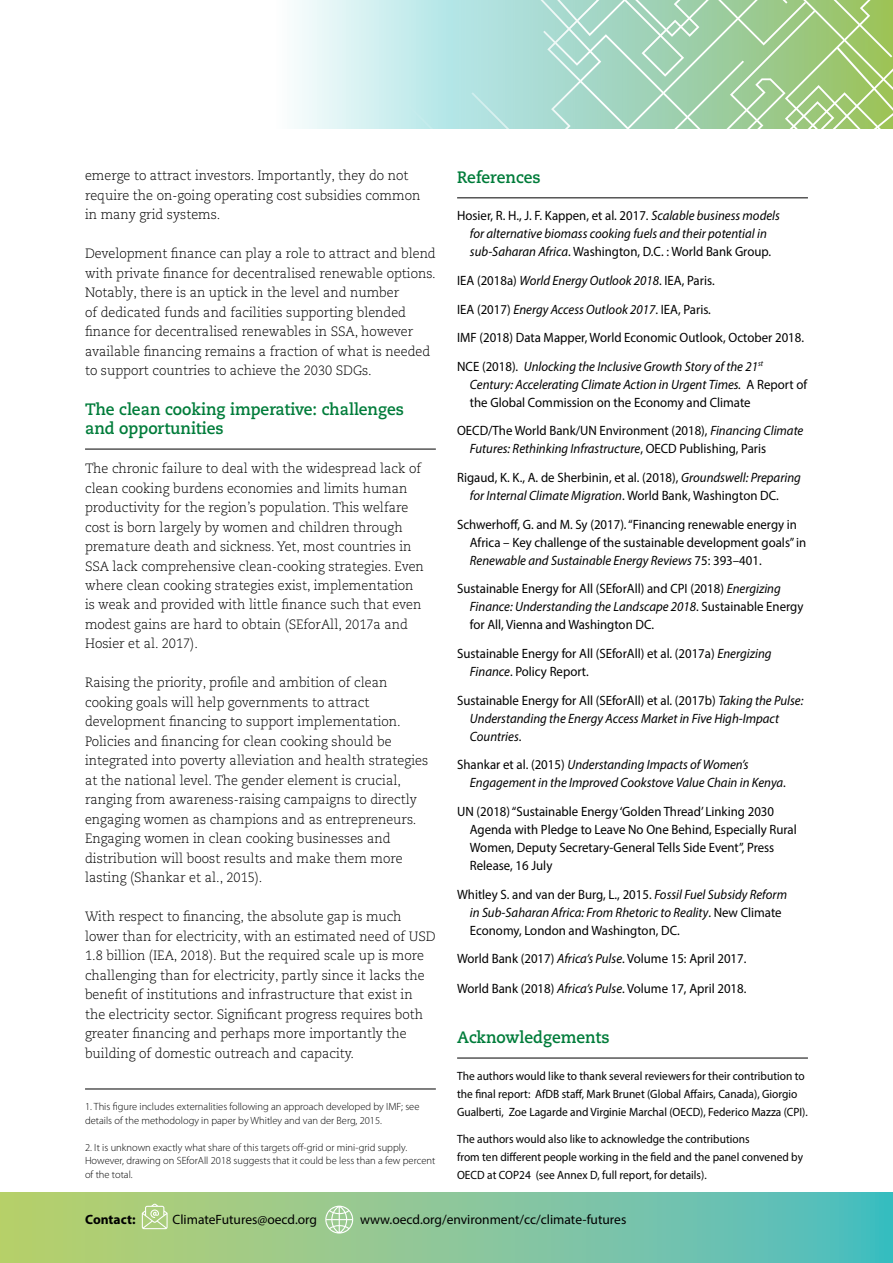
<style>
.page{position:relative;width:893px;height:1263px;background:#fff}
.page>*{position:absolute;margin:0;border:0;box-sizing:border-box;transform-origin:0 0}
.t1{font:700 16.5px/19.5px "Caecilia LT Pro 75";color:#007c3a;scale:.95 1}
.t2{font:300 13.5px/19.5px "Caecilia LT Pro 45";color:#000;scale:.95 1}
.t3{font:13.5px/18px "Myriad Pro";color:#000;scale:.95 1}
.t4{font:italic 13.5px/18px "Myriad Pro";color:#000;scale:.95 1}
.t5{font:13.5px "Myriad Pro";color:#000}
.t6{font:700 13.5px "Myriad Pro";color:#000}
.t7{font:12px/18px "Myriad Pro";color:#000;scale:.95 1}
.t8{font:300 10.5px/13.5px "Myriad Pro";color:#000}
.s1{font-style:normal}
.s2{font-style:italic}
</style>
<div class="page">
<svg style="left:0;top:1192px;width:893px;height:71px;background:#88c698"></svg>
<hr style="left:85px;top:449px;width:351px;height:1px;background:#000">
<hr style="left:457px;top:198px;width:351px;height:1px;background:#000">
<hr style="left:457px;top:1058px;width:351px;height:1px;background:#000">
<svg style="left:297px;top:0;width:110px;height:129px;background:#dcf3f3"></svg>
<svg style="left:407px;top:0;width:486px;height:129px;background:#aad6b6"></svg>
<hr style="left:85px;top:1089px;width:351px;height:1px;background:#000">
<svg style="left:325px;top:1206px;width:28px;height:27px"></svg>
<svg style="left:142px;top:1203px;width:26px;height:26px"></svg>
<p class="t1" style="left:457px;top:167px;width:90px">References</p>
<p class="t4" style="left:457px;top:207px;width:341px;text-align:center"><span class="s1">Hosier, R. H., J. F. Kappen, et al. 2017.</span> Scalable business models for alternative biomass cooking fuels and their potential in sub-Saharan Africa<span class="s1">. Washington, D.C. : World Bank Group.</span></p>
<p class="t3" style="left:457px;top:266px;width:367px;line-height:28.7px">IEA (2018a) <span class="s2">World Energy Outlook 2018</span>. IEA, Paris.<br>IEA (2017) <span class="s2">Energy Access Outlook 2017</span>. IEA, Paris.<br>IMF (2018) Data Mapper, World Economic Outlook, October 2018.<br>NCE (2018). <span class="s2">Unlocking the Inclusive Growth Story of the 21</span><sup>st</sup></p>
<p class="t3" style="left:470px;top:375px;width:357px"><span class="s2">Century: Accelerating Climate Action in Urgent Times.</span> A Report of the Global Commission on the Economy and Climate</p>
<p class="t3" style="left:470px;top:422px;width:353px;text-indent:-13px">OECD/The World Bank/UN Environment (2018), <span class="s2">Financing Climate<br>Futures: Rethinking Infrastructure</span>, OECD Publishing, Paris</p>
<p class="t3" style="left:470px;top:468px;width:350px;text-indent:-13px">Rigaud, K. K., A. de Sherbinin, et al. (2018), <span class="s2">Groundswell: Preparing for Internal Climate Migration</span>. World Bank, Washington DC.</p>
<p class="t3" style="left:470px;top:515px;width:355px;text-indent:-13px">Schwerhoff, G. and M. Sy (2017). “Financing renewable energy in<br>Africa – Key challenge of the sustainable development goals” in<br><span class="s2">Renewable and Sustainable Energy Reviews</span> 75: 393–401.</p>
<p class="t3" style="left:470px;top:580px;width:353px;text-indent:-13px">Sustainable Energy for All (SEforAll) and CPI (2018) <span class="s2">Energizing<br>Finance: Understanding the Landscape 2018</span>. Sustainable Energy for All, Vienna and Washington DC.</p>
<p class="t3" style="left:470px;top:644px;width:319px;text-indent:-13px">Sustainable Energy for All (SEforAll) et al. (2017a) <span class="s2">Energizing<br>Finance</span>. Policy Report.</p>
<p class="t4" style="left:470px;top:691px;width:353px;text-indent:-13px"><span class="s1">Sustainable Energy for All (SEforAll) et al. (2017b)</span> Taking the Pulse:<br>Understanding the Energy Access Market in Five High-Impact<br>Countries<span class="s1">.</span></p>
<p class="t4" style="left:470px;top:755px;width:334px;text-indent:-13px"><span class="s1">Shankar et al. (2015)</span> Understanding Impacts of Women’s<br>Engagement in the Improved Cookstove Value Chain in Kenya<span class="s1">.</span></p>
<p class="t3" style="left:470px;top:802px;width:346px;text-indent:-13px">UN (2018) “Sustainable Energy ‘Golden Thread’ Linking 2030<br>Agenda with Pledge to Leave No One Behind, Especially Rural Women, Deputy Secretary-General Tells Side Event”, Press Release, 16 July</p>
<p class="t3" style="left:470px;top:885px;width:335px;text-indent:-13px">Whitley S. and van der Burg, L., 2015. <span class="s2">Fossil Fuel Subsidy Reform in Sub-Saharan Africa: From Rhetoric to Reality</span>. New Climate<br>Economy, London and Washington, DC.</p>
<p class="t3" style="left:457px;top:949px;width:306px">World Bank (2017) <span class="s2">Africa’s Pulse</span>. Volume 15: April 2017.</p>
<p class="t3" style="left:457px;top:979px;width:306px">World Bank (2018) <span class="s2">Africa’s Pulse</span>. Volume 17, April 2018.</p>
<p class="t1" style="left:457px;top:1027px;width:162px">Acknowledgements</p>
<p class="t7" style="left:457px;top:1067px;width:371px">The authors would like to thank several reviewers for their contribution to the final report: AfDB staff, Mark Brunet (Global Affairs, Canada), Giorgio<br>Gualberti, Zoe Lagarde and Virginie Marchal (OECD), Federico Mazza (CPI).</p>
<p class="t7" style="left:457px;top:1130px;width:366px">The authors would also like to acknowledge the contributions<br>from ten different people working in the field and the panel convened by<br>OECD at COP24 (see Annex D, full report, for details).</p>
<p class="t2" style="left:85px;top:166px;width:354px">emerge to attract investors. Importantly, they do not require the on-going operating cost subsidies common in many grid systems.</p>
<p class="t2" style="left:85px;top:244px;width:371px">Development finance can play a role to attract and blend with private finance for decentralised renewable options.<br>Notably, there is an uptick in the level and number<br>of dedicated funds and facilities supporting blended finance for decentralised renewables in SSA, however available financing remains a fraction of what is needed to support countries to achieve the 2030 SDGs.</p>
<p class="t1" style="left:85px;top:399px;width:337px">The clean cooking imperative: challenges and opportunities</p>
<p class="t2" style="left:85px;top:458px;width:358px">The chronic failure to deal with the widespread lack of clean cooking burdens economies and limits human productivity for the region’s population. This welfare cost is born largely by women and children through premature death and sickness. Yet, most countries in SSA lack comprehensive clean-cooking strategies. Even where clean cooking strategies exist, implementation is weak and provided with little finance such that even modest gains are hard to obtain (SEforAll, 2017a and Hosier et al. 2017).</p>
<p class="t2" style="left:85px;top:673px;width:363px">Raising the priority, profile and ambition of clean cooking goals will help governments to attract development financing to support implementation.<br>Policies and financing for clean cooking should be integrated into poverty alleviation and health strategies at the national level. The gender element is crucial, ranging from awareness-raising campaigns to directly engaging women as champions and as entrepreneurs.<br>Engaging women in clean cooking businesses and distribution will boost results and make them more lasting (Shankar et al., 2015).</p>
<p class="t2" style="left:85px;top:907px;width:370px">With respect to financing, the absolute gap is much lower than for electricity, with an estimated need of USD 1.8 billion (IEA, 2018). But the required scale up is more challenging than for electricity, partly since it lacks the benefit of institutions and infrastructure that exist in the electricity sector. Significant progress requires both greater financing and perhaps more importantly the building of domestic outreach and capacity.</p>
<p class="t8" style="left:85px;top:1100px;width:336px">1. This figure includes externalities following an approach developed by IMF; see details of the methodology in paper by Whitley and van der Berg, 2015.</p>
<p class="t8" style="left:85px;top:1140px;width:352px">2. It is unknown exactly what share of this targets off-grid or mini-grid supply.<br>However, drawing on SEforAll 2018 suggests that it could be less than a few percent of the total.</p>
<p class="t6" style="left:85px;top:1211px;width:52px">Contact:</p>
<p class="t5" style="left:173px;top:1211px;width:146px">ClimateFutures@oecd.org</p>
<p class="t5" style="left:360px;top:1211px;width:268px">www.oecd.org/environment/cc/climate-futures</p>
</div>
